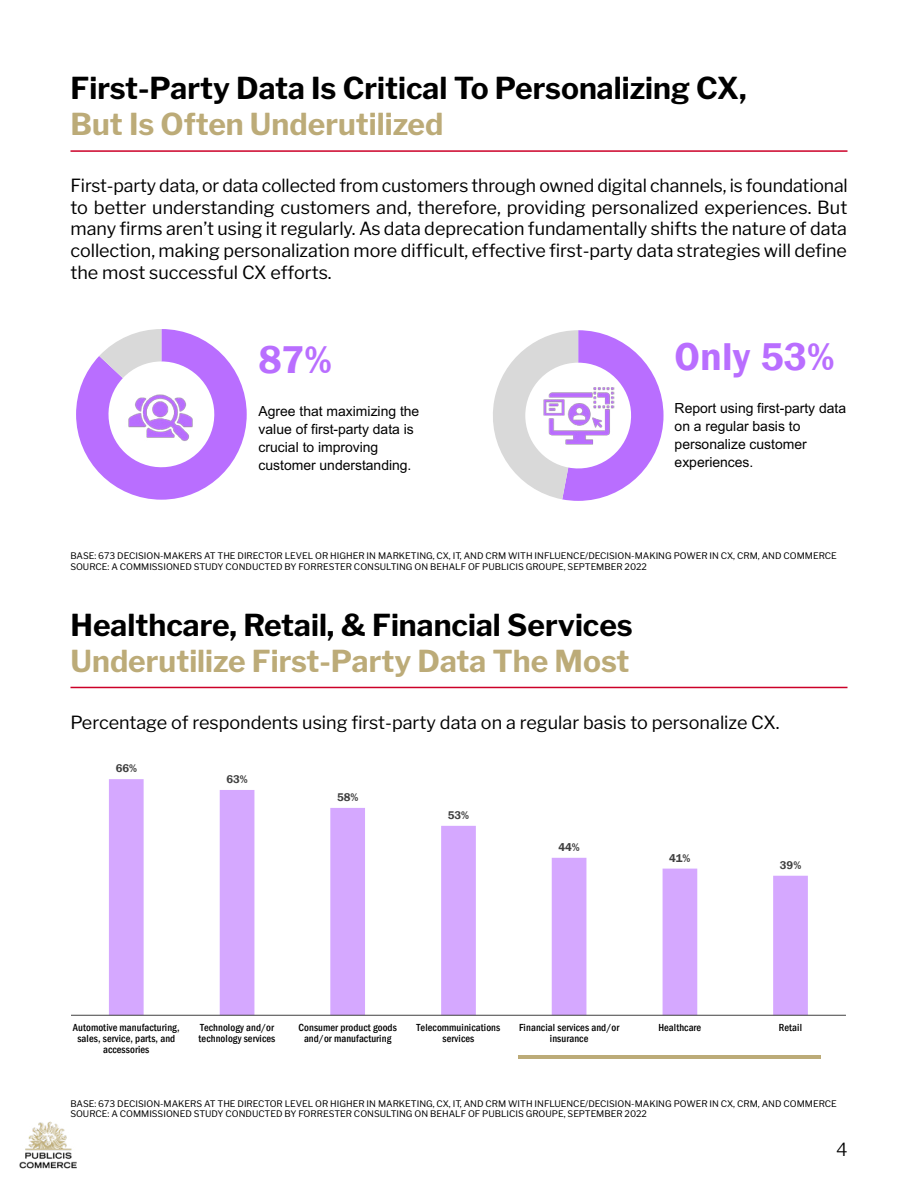
<style>
.page{position:relative;width:918px;height:1188px;background:#fff}
.page>*{position:absolute;margin:0;border:0;box-sizing:border-box;transform-origin:0 0}
.t1{font:600 39.9px "Franklin Gothic";color:#b96eff}
.t2{font:700 30px "Libre Franklin";color:#000}
.t3{font:700 30px "Libre Franklin";color:#bcab78}
.t4{font:18px/21.6px "Libre Franklin";color:#000;text-align:justify}
.t5{font:300 18px "Libre Franklin";color:#000}
.t6{font:13.95px/18px "Arial";color:#000}
.t7{font:600 11.55px "Franklin Gothic";color:#404040}
.t8{font:500 condensed 10.5px/11.6px "Franklin Gothic";letter-spacing:.005em;color:#000;text-align:center}
.t9{font:9px/10.8px "Libre Franklin";color:#000}
</style>
<div class="page">
<img style="left:19px;top:1121px;width:58px;height:48px">
<hr style="left:70px;top:150px;width:778px;height:2px;background:#cc0028">
<hr style="left:70px;top:687px;width:778px;height:1px;background:#cc0028">
<svg style="left:76px;top:329px;width:171px;height:171px"></svg>
<svg style="left:493px;top:330px;width:171px;height:171px"></svg>
<img style="left:125px;top:381px;width:72px;height:72px">
<img style="left:543px;top:381px;width:72px;height:72px">
<svg style="left:109px;top:779px;width:699px;height:236px"></svg>
<hr style="left:71px;top:1015px;width:775px;height:1px;background:#404040">
<hr style="left:518px;top:1055px;width:303px;height:3px;background:#bcab78">
<h2 class="t2" style="left:70px;top:65px;width:678px">First-Party Data Is Critical To Personalizing CX,</h2>
<h2 class="t3" style="left:70px;top:101px;width:374px">But Is Often Underutilized</h2>
<p class="t4" style="left:70px;top:173px;width:779px">First-party data, or data collected from customers through owned digital channels, is foundational to better understanding customers and, therefore, providing personalized experiences. But many firms aren’t using it regularly. As data deprecation fundamentally shifts the nature of data collection, making personalization more difficult, effective first-party data strategies will define the most successful CX efforts.</p>
<h1 class="t1" style="left:259px;top:335px;width:75px">87%</h1>
<p class="t6" style="left:259px;top:402px;width:162px">Agree that maximizing the value of first-party data is crucial to improving customer understanding.</p>
<h1 class="t1" style="left:675px;top:332px;width:162px">Only 53%</h1>
<p class="t6" style="left:675px;top:399px;width:173px">Report using first-party data on a regular basis to personalize customer experiences.</p>
<p class="t9" style="left:70px;top:550px;width:768px">BASE: 673 DECISION-MAKERS AT THE DIRECTOR LEVEL OR HIGHER IN MARKETING, CX, IT, AND CRM WITH INFLUENCE/DECISION-MAKING POWER IN CX, CRM, AND COMMERCE<br>SOURCE: A COMMISSIONED STUDY CONDUCTED BY FORRESTER CONSULTING ON BEHALF OF PUBLICIS GROUPE, SEPTEMBER 2022</p>
<h2 class="t2" style="left:70px;top:601px;width:564px">Healthcare, Retail, &amp; Financial Services</h2>
<h2 class="t3" style="left:70px;top:637px;width:560px">Underutilize First-Party Data The Most</h2>
<p class="t4" style="left:70px;top:710px;width:711px">Percentage of respondents using first-party data on a regular basis to personalize CX.</p>
<p class="t7" style="left:116px;top:762px;width:23px">66%</p>
<p class="t7" style="left:226px;top:772px;width:23px">63%</p>
<p class="t7" style="left:337px;top:790px;width:23px">58%</p>
<p class="t7" style="left:448px;top:808px;width:23px">53%</p>
<p class="t7" style="left:559px;top:840px;width:23px">44%</p>
<p class="t7" style="left:669px;top:851px;width:23px">41%</p>
<p class="t7" style="left:780px;top:858px;width:23px">39%</p>
<p class="t8" style="left:73px;top:1022px;width:108px;line-height:11.1px">Automotive manufacturing, sales, service, parts, and accessories</p>
<p class="t8" style="left:199px;top:1022px;width:78px;text-align:left">Technology and/or technology services</p>
<p class="t8" style="left:299px;top:1022px;width:100px">Consumer product goods and/or manufacturing</p>
<p class="t8" style="left:417px;top:1022px;width:85px">Telecommuinications services</p>
<p class="t8" style="left:519px;top:1022px;width:102px">Financial services and/or insurance</p>
<p class="t8" style="left:658px;top:1022px;width:44px">Healthcare</p>
<p class="t8" style="left:779px;top:1022px;width:25px">Retail</p>
<p class="t9" style="left:70px;top:1097px;width:768px">BASE: 673 DECISION-MAKERS AT THE DIRECTOR LEVEL OR HIGHER IN MARKETING, CX, IT, AND CRM WITH INFLUENCE/DECISION-MAKING POWER IN CX, CRM, AND COMMERCE<br>SOURCE: A COMMISSIONED STUDY CONDUCTED BY FORRESTER CONSULTING ON BEHALF OF PUBLICIS GROUPE, SEPTEMBER 2022</p>
<p class="t5" style="left:836px;top:1135px;width:13px">4</p>
</div>
